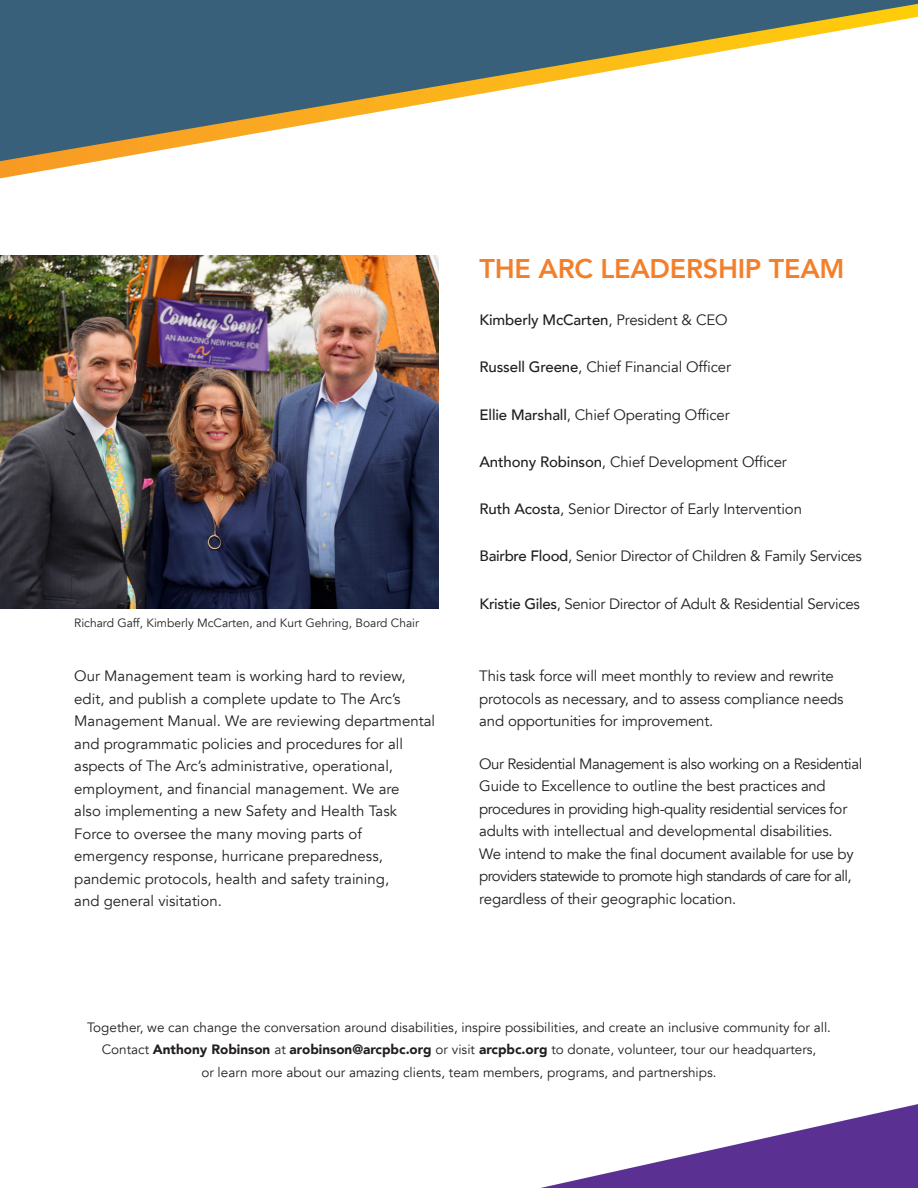
<style>
.page{position:relative;width:918px;height:1188px;background:#fff}
.page>*{position:absolute;margin:0;border:0;box-sizing:border-box;transform-origin:0 0}
.t1{font:800 27px "Avenir";letter-spacing:-.01em;color:#f47f2a}
.t2{font:15px/22.5px "Avenir";letter-spacing:-.01em;color:#231f20}
.t3{font:500 15px "Avenir";letter-spacing:-.01em;color:#231f20}
.t4{font:13.5px/22.5px "Avenir";color:#231f20;text-align:center}
.t5{font:12px "Avenir";color:#231f20}
.s1{font-weight:400}
.s2{font-weight:500}
.s3{font-weight:900}
</style>
<div class="page">
<svg style="left:0;top:161px;width:99px;height:17px"></svg>
<svg style="left:0;top:0;width:918px;height:161px;fill:#38607a"></svg>
<svg style="left:541px;top:1104px;width:377px;height:84px"></svg>
<img style="left:0;top:255px;width:439px;height:354px">
<p class="t5" style="left:74px;top:616px;width:346px">Richard Gaff, Kimberly McCarten, and Kurt Gehring, Board Chair</p>
<p class="t1" style="left:480px;top:247px;width:367px">THE ARC LEADERSHIP TEAM</p>
<p class="t3" style="left:480px;top:307px;width:250px">Kimberly McCarten<span class="s1">, President &amp; CEO</span></p>
<p class="t2" style="left:480px;top:356px;width:253px"><span class="s2">Russell Greene</span>, Chief Financial Officer</p>
<p class="t2" style="left:480px;top:403px;width:252px"><span class="s2">Ellie Marshall</span>, Chief Operating Officer</p>
<p class="t2" style="left:480px;top:451px;width:309px"><span class="s2">Anthony Robinson</span>, Chief Development Officer</p>
<p class="t2" style="left:480px;top:498px;width:324px"><span class="s2">Ruth Acosta</span>, Senior Director of Early Intervention</p>
<p class="t2" style="left:480px;top:545px;width:384px"><span class="s2">Bairbre Flood</span>, Senior Director of Children &amp; Family Services</p>
<p class="t2" style="left:480px;top:592px;width:382px"><span class="s2">Kristie Giles</span>, Senior Director of Adult &amp; Residential Services</p>
<p class="t2" style="left:74px;top:665px;width:362px">Our Management team is working hard to review, edit, and publish a complete update to The Arc’s Management Manual. We are reviewing departmental and programmatic policies and procedures for all aspects of The Arc’s administrative, operational, employment, and financial management. We are<br>also implementing a new Safety and Health Task Force to oversee the many moving parts of emergency response, hurricane preparedness, pandemic protocols, health and safety training,<br>and general visitation.</p>
<p class="t2" style="left:479px;top:665px;width:366px">This task force will meet monthly to review and rewrite protocols as necessary, and to assess compliance needs and opportunities for improvement.</p>
<p class="t2" style="left:479px;top:753px;width:385px">Our Residential Management is also working on a Residential Guide to Excellence to outline the best practices and procedures in providing high-quality residential services for adults with intellectual and developmental disabilities.<br>We intend to make the final document available for use by providers statewide to promote high standards of care for all, regardless of their geographic location.</p>
<p class="t4" style="left:87px;top:1016px;width:745px">Together, we can change the conversation around disabilities, inspire possibilities, and create an inclusive community for all.<br>Contact <span class="s3">Anthony Robinson</span> at <span class="s3">arobinson@arcpbc.org</span> or visit <span class="s3">arcpbc.org</span> to donate, volunteer, tour our headquarters,<br>or learn more about our amazing clients, team members, programs, and partnerships.</p>
</div>
